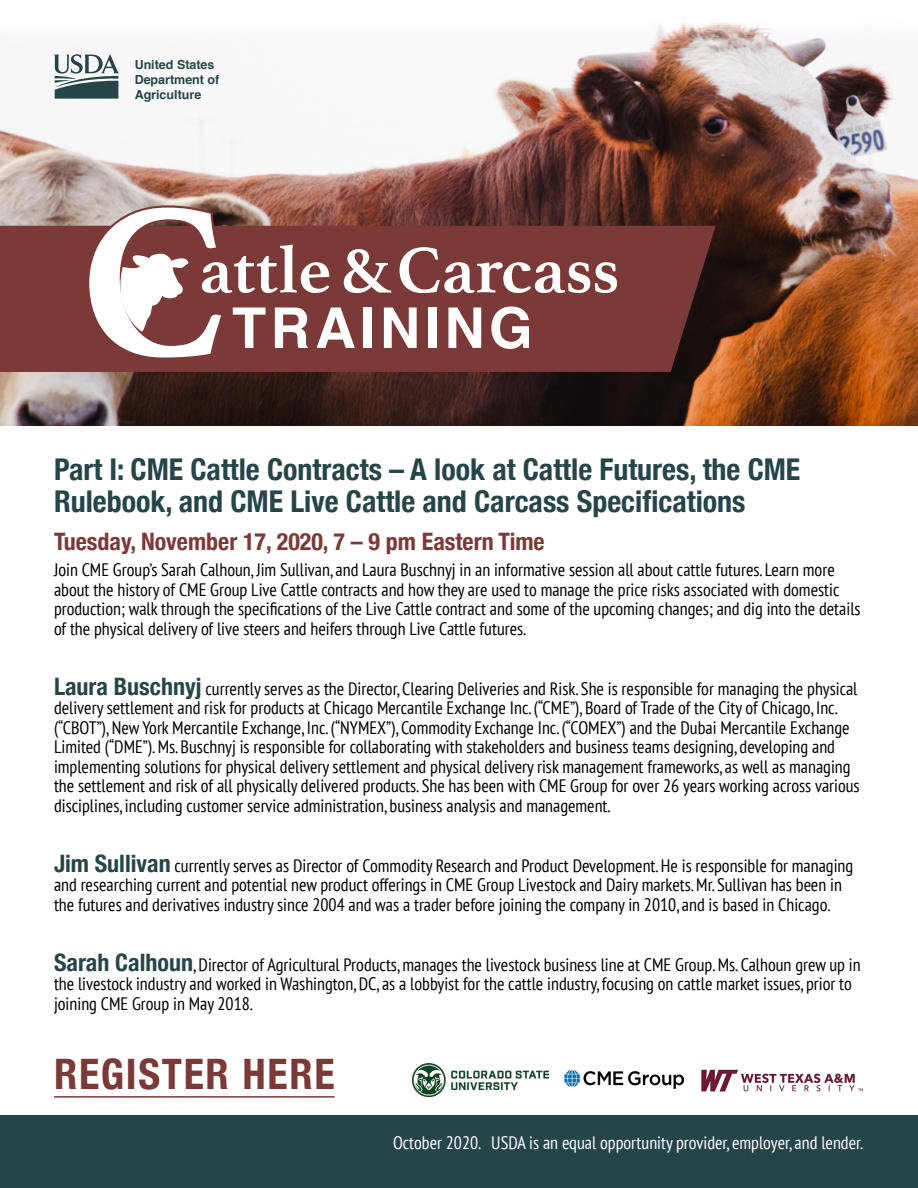
<style>
.page{position:relative;width:918px;height:1188px;background:#fff}
.page>*{position:absolute;margin:0;border:0;box-sizing:border-box;transform-origin:0 0}
.body_extra_space{font:700 condensed 42px "Helvetica Neue";letter-spacing:.04em;color:#7b3937}
.t1{font:700 condensed 30px/31.5px "Helvetica Neue";color:#254548}
.t2{font:700 condensed 24px "Helvetica Neue";color:#7b3937}
.body_extra_space-2{font:condensed 18px/19.5px "PT Sans";color:#000}
.body{font:condensed 18px/19.5px "PT Sans";color:#000}
.body-2{font:condensed 18px "PT Sans";color:#fff}
.t3{font:700 12.45px/15px "Helvetica";color:#254548}
.s1{font-family:"Helvetica Neue";font-weight:700;font-size:24px;color:#254548}
</style>
<div class="page">
<img style="left:413px;top:1063px;width:135px;height:33px">
<img style="left:564px;top:1071px;width:119px;height:18px">
<img style="left:701px;top:1069px;width:162px;height:22px">
<div style="left:0;top:1116px;width:918px;height:72px;background:#254548"></div>
<img style="left:0;top:23px;width:918px;height:403px">
<svg style="left:0;top:226px;width:716px;height:146px;background:#723533"></svg>
<svg style="left:54px;top:54px;width:65px;height:45px"></svg>
<svg style="left:87px;top:205px;width:530px;height:155px"></svg>
<hr style="left:54px;top:1096px;width:281px;height:2px;background:#7b3937">
<p class="t3" style="left:135px;top:57px;width:86px">United States<br>Department of<br>Agriculture</p>
<h1 class="t1" style="left:54px;top:452px;width:748px">Part I: CME Cattle Contracts – A look at Cattle Futures, the CME<br>Rulebook, and CME Live Cattle and Carcass Specifications</h1>
<h1 class="t2" style="left:54px;top:522px;width:492px">Tuesday, November 17, 2020, 7 – 9 pm Eastern Time</h1>
<p class="body" style="left:54px;top:560px;width:808px">Join CME Group’s Sarah Calhoun, Jim Sullivan, and Laura Buschnyj in an informative session all about cattle futures. Learn more about the history of CME Group Live Cattle contracts and how they are used to manage the price risks associated with domestic production; walk through the specifications of the Live Cattle contract and some of the upcoming changes; and dig into the details of the physical delivery of live steers and heifers through Live Cattle futures.</p>
<p class="body_extra_space-2" style="left:54px;top:678px;width:807px"><span class="s1">Laura Buschnyj</span> currently serves as the Director, Clearing Deliveries and Risk. She is responsible for managing the physical delivery settlement and risk for products at Chicago Mercantile Exchange Inc. (“CME”), Board of Trade of the City of Chicago, Inc. (“CBOT”), New York Mercantile Exchange, Inc. (“NYMEX”), Commodity Exchange Inc. (“COMEX”) and the Dubai Mercantile Exchange Limited (“DME”). Ms. Buschnyj is responsible for collaborating with stakeholders and business teams designing, developing and implementing solutions for physical delivery settlement and physical delivery risk management frameworks, as well as managing the settlement and risk of all physically delivered products. She has been with CME Group for over 26 years working across various disciplines, including customer service administration, business analysis and management.</p>
<p class="body_extra_space-2" style="left:54px;top:855px;width:801px"><span class="s1">Jim Sullivan</span> currently serves as Director of Commodity Research and Product Development. He is responsible for managing and researching current and potential new product offerings in CME Group Livestock and Dairy markets. Mr. Sullivan has been in the futures and derivatives industry since 2004 and was a trader before joining the company in 2010, and is based in Chicago.</p>
<p class="body_extra_space-2" style="left:54px;top:954px;width:808px"><span class="s1">Sarah Calhoun</span>, Director of Agricultural Products, manages the livestock business line at CME Group. Ms. Calhoun grew up in the livestock industry and worked in Washington, DC, as a lobbyist for the cattle industry, focusing on cattle market issues, prior to joining CME Group in May 2018.</p>
<p class="body_extra_space" style="left:54px;top:1040px;width:282px">REGISTER HERE</p>
<p class="body-2" style="left:393px;top:1131px;width:471px">October 2020. USDA is an equal opportunity provider, employer, and lender.</p>
</div>
